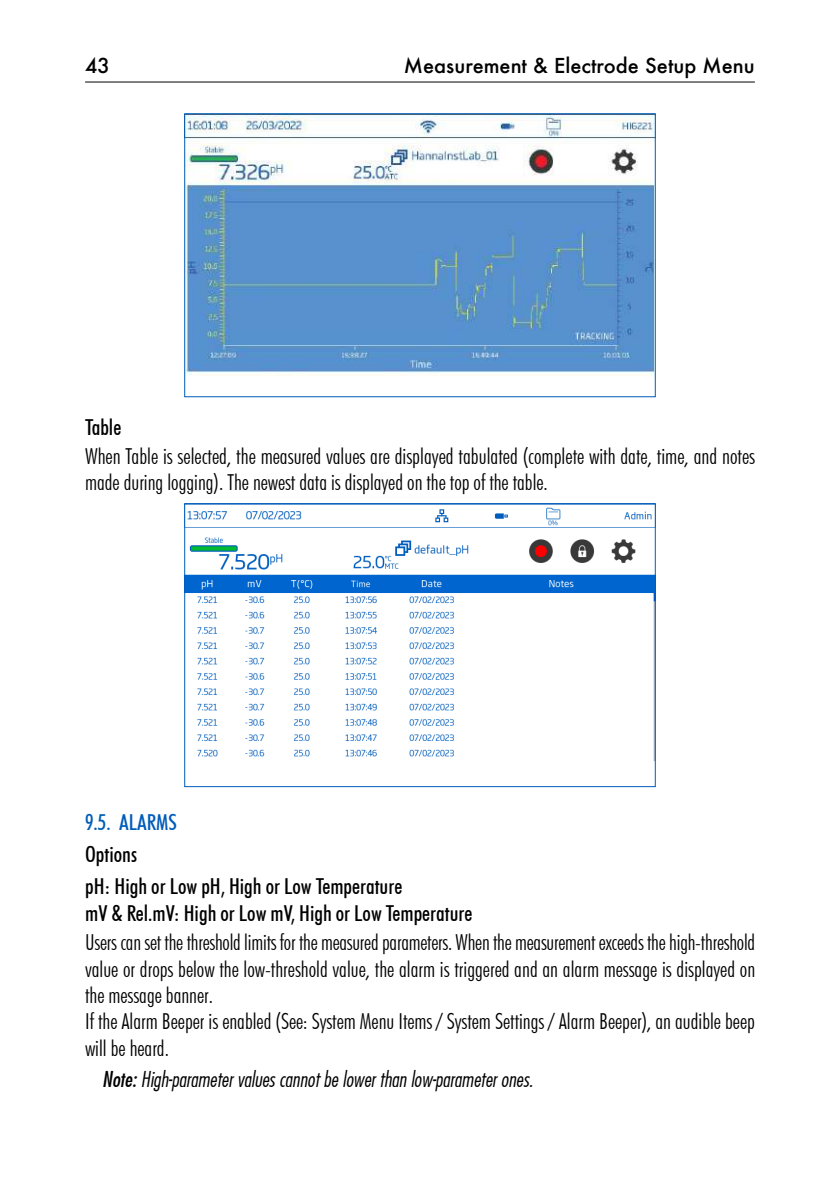
<style>
.page{position:relative;width:840px;height:1191px;background:#fff}
.page>*{position:absolute;margin:0;border:0;box-sizing:border-box;transform-origin:0 0}
.t1{font:300 condensed 22px/26.4px "Futura BT";color:#000}
.t2{font:500 condensed 22px/32px "Futura BT";color:#000}
.t3{font:500 condensed 22px "Futura BT";color:#005cb9}
.t4{font:21px "Futura Lt Cn BT Italic";color:#000}
.t5{font:500 20px "Futura";color:#000}
.s1{font-family:"Futura Md Cn BT Italic"}
</style>
<div class="page">
<hr style="left:85px;top:82px;width:669px;height:1px;background:#000">
<img style="left:186px;top:115px;width:467px;height:261px">
<div style="left:184px;top:113px;width:471px;height:284px;border:1px solid #005cb9"></div>
<img style="left:186px;top:507px;width:467px;height:250px">
<div style="left:184px;top:503px;width:471px;height:284px;border:1px solid #005cb9"></div>
<p class="t5" style="left:85px;top:52px;width:26px">43</p>
<p class="t5" style="left:404px;top:52px;width:352px">Measurement &amp; Electrode Setup Menu</p>
<p class="t2" style="left:85px;top:411px;width:38px">Table</p>
<p class="t1" style="left:85px;top:443px;width:671px">When Table is selected, the measured values are displayed tabulated (complete with date, time, and notes made during logging). The newest data is displayed on the top of the table.</p>
<p class="t3" style="left:85px;top:809px;width:93px">9.5. ALARMS</p>
<p class="t2" style="left:85px;top:838px;width:318px">Options<br>pH: High or Low pH, High or Low Temperature</p>
<p class="t2" style="left:85px;top:897px;width:388px">mV &amp; Rel.mV: High or Low mV, High or Low Temperature</p>
<p class="t1" style="left:85px;top:929px;width:671px">Users can set the threshold limits for the measured parameters. When the measurement exceeds the high-threshold value or drops below the low-threshold value, the alarm is triggered and an alarm message is displayed on the message banner.<br>If the Alarm Beeper is enabled (See: System Menu Items / System Settings / Alarm Beeper), an audible beep will be heard.</p>
<p class="t4" style="left:102px;top:1065px;width:432px"><span class="s1">Note:</span> High-parameter values cannot be lower than low-parameter ones.</p>
</div>
